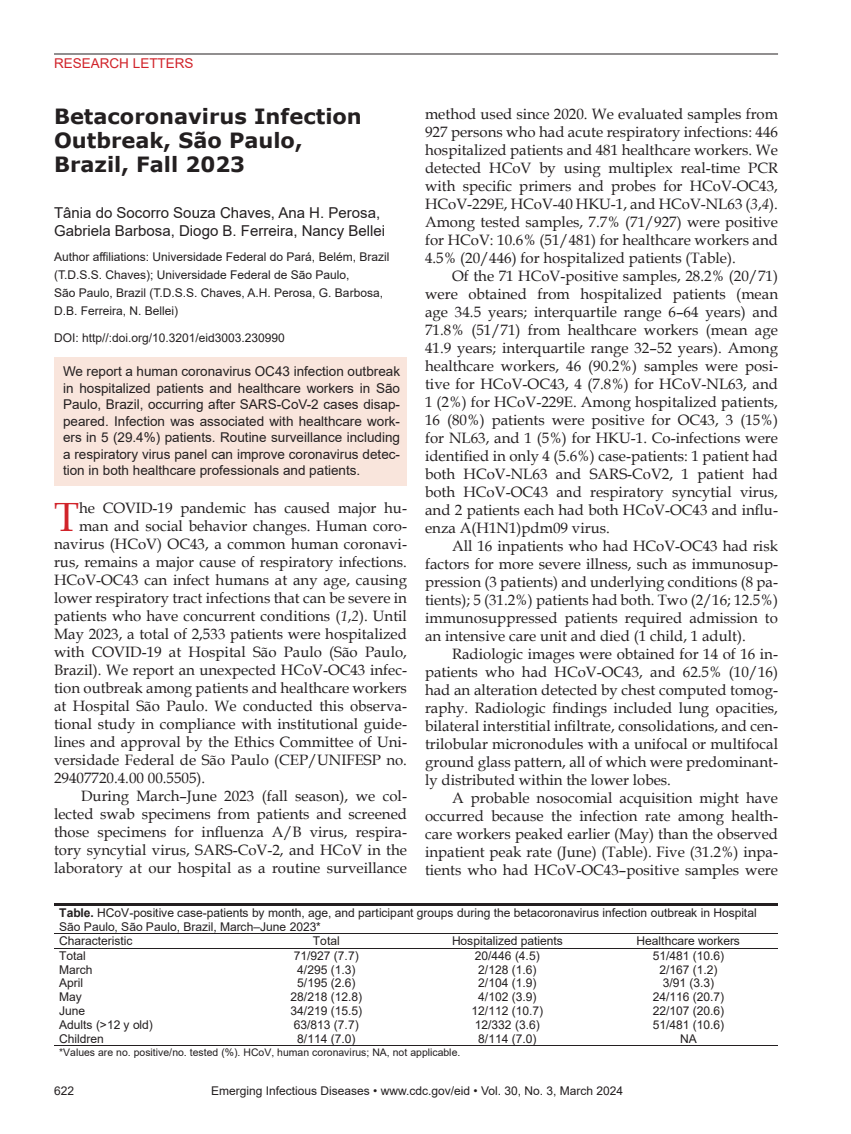
<style>
.page{position:relative;width:851px;height:1134px;background:#fff}
.page>*{position:absolute;margin:0;border:0;box-sizing:border-box;transform-origin:0 0}
.t1{font:40.8px "Book Antiqua";color:#d1232a}
.t2{font:700 21px/24px "Verdana";color:#231f20}
.t3{font:15px/18px "Book Antiqua";color:#231f20;text-align:justify}
.t4{font:15px/18px "Arial";color:#231f20}
.t5{font:13.5px/16.5px "Arial";color:#231f20;text-align:justify}
.t6{font:13.5px "Arial";color:#d1232a}
.t7{font:12px/18px "Arial";color:#231f20}
.t8{font:10.5px "Arial";color:#231f20}
.s1{font-style:italic}
.s2{font-weight:700}
</style>
<div class="page">
<hr style="left:54px;top:54px;width:724px;height:1px;background:#231f20">
<div style="left:54px;top:357px;width:352px;height:129px;background:#f9e5dc"></div>
<hr style="left:55px;top:903px;width:723px;height:3px;background:#231f20">
<hr style="left:55px;top:933px;width:181px;height:1px;background:#231f20">
<hr style="left:236px;top:933px;width:181px;height:1px;background:#231f20">
<hr style="left:417px;top:933px;width:181px;height:1px;background:#231f20">
<hr style="left:598px;top:933px;width:180px;height:1px;background:#231f20">
<hr style="left:55px;top:948px;width:181px;height:1px;background:#231f20">
<hr style="left:236px;top:948px;width:181px;height:1px;background:#231f20">
<hr style="left:417px;top:948px;width:181px;height:1px;background:#231f20">
<hr style="left:598px;top:948px;width:180px;height:1px;background:#231f20">
<hr style="left:55px;top:1045px;width:181px;height:1px;background:#231f20">
<hr style="left:236px;top:1045px;width:181px;height:1px;background:#231f20">
<hr style="left:417px;top:1045px;width:181px;height:1px;background:#231f20">
<hr style="left:598px;top:1045px;width:180px;height:1px;background:#231f20">
<p class="t6" style="left:54px;top:54px;width:141px">RESEARCH LETTERS</p>
<h2 class="t2" style="left:54px;top:104px;width:309px">Betacoronavirus Infection<br>Outbreak, São Paulo,<br>Brazil, Fall 2023</h2>
<p class="t4" style="left:54px;top:204px;width:332px">Tânia do Socorro Souza Chaves, Ana H. Perosa,<br>Gabriela Barbosa, Diogo B. Ferreira, Nancy Bellei</p>
<p class="t7" style="left:54px;top:248px;width:337px">Author affiliations: Universidade Federal do Pará, Belém, Brazil (T.D.S.S. Chaves); Universidade Federal de São Paulo,<br>São Paulo, Brazil (T.D.S.S. Chaves, A.H. Perosa, G. Barbosa, D.B. Ferreira, N. Bellei)</p>
<p class="t7" style="left:54px;top:329px;width:232px">DOI: http//:doi.org/10.3201/eid3003.230990</p>
<p class="t5" style="left:63px;top:363px;width:338px">We report a human coronavirus OC43 infection outbreak in hospitalized patients and healthcare workers in São Paulo, Brazil, occurring after SARS-CoV-2 cases disap&shy;peared. Infection was associated with healthcare work&shy;ers in 5 (29.4%) patients. Routine surveillance including a respiratory virus panel can improve coronavirus detec&shy;tion in both healthcare professionals and patients.</p>
<h1 class="t1" style="left:54px;top:489px;width:26px">T</h1>
<p class="t3" style="left:79px;top:499px;width:329px">he COVID-19 pandemic has caused major hu-</p>
<p class="t3" style="left:79px;top:517px;width:329px">man and social behavior changes. Human coro-</p>
<p class="t3" style="left:54px;top:535px;width:354px">navirus (HCoV) OC43, a common human coronavi-</p>
<p class="t3" style="left:54px;top:553px;width:354px">rus, remains a major cause of respiratory infections.</p>
<p class="t3" style="left:54px;top:571px;width:354px">HCoV-OC43 can infect humans at any age, causing</p>
<p class="t3" style="left:54px;top:589px;width:354px">lower respiratory tract infections that can be severe in</p>
<p class="t3" style="left:54px;top:607px;width:354px">patients who have concurrent conditions (<span class="s1">1</span>,<span class="s1">2</span>). Until</p>
<p class="t3" style="left:54px;top:625px;width:354px">May 2023, a total of 2,533 patients were hospitalized</p>
<p class="t3" style="left:54px;top:643px;width:354px">with COVID-19 at Hospital São Paulo (São Paulo,</p>
<p class="t3" style="left:54px;top:661px;width:354px">Brazil). We report an unexpected HCoV-OC43 infec-</p>
<p class="t3" style="left:54px;top:679px;width:354px">tion outbreak among patients and healthcare workers</p>
<p class="t3" style="left:54px;top:697px;width:354px">at Hospital São Paulo. We conducted this observa-</p>
<p class="t3" style="left:54px;top:715px;width:354px">tional study in compliance with institutional guide-</p>
<p class="t3" style="left:54px;top:733px;width:354px">lines and approval by the Ethics Committee of Uni-</p>
<p class="t3" style="left:54px;top:751px;width:354px">versidade Federal de São Paulo (CEP/UNIFESP no.</p>
<p class="t3" style="left:54px;top:769px;width:153px">29407720.4.00 00.5505).</p>
<p class="t3" style="left:81px;top:787px;width:327px">During March–June 2023 (fall season), we col-</p>
<p class="t3" style="left:54px;top:805px;width:354px">lected swab specimens from patients and screened</p>
<p class="t3" style="left:54px;top:823px;width:354px">those specimens for influenza A/B virus, respira-</p>
<p class="t3" style="left:54px;top:841px;width:354px">tory syncytial virus, SARS-CoV-2, and HCoV in the</p>
<p class="t3" style="left:54px;top:859px;width:354px">laboratory at our hospital as a routine surveillance</p>
<p class="t3" style="left:425px;top:104px;width:354px">method used since 2020. We evaluated samples from 927 persons who had acute respiratory infections: 446 hospitalized patients and 481 healthcare workers. We detected HCoV by using multiplex real-time PCR with specific primers and probes for HCoV-OC43, HCoV-229E, HCoV-40 HKU-1, and HCoV-NL63 (<span class="s1">3</span>,<span class="s1">4</span>).<br>Among tested samples, 7.7% (71/927) were positive for HCoV: 10.6% (51/481) for healthcare workers and 4.5% (20/446) for hospitalized patients (Table).</p>
<p class="t3" style="left:425px;top:266px;width:354px;text-indent:27px">Of the 71 HCoV-positive samples, 28.2% (20/71) were obtained from hospitalized patients (mean age 34.5 years; interquartile range 6–64 years) and 71.8% (51/71) from healthcare workers (mean age 41.9 years; interquartile range 32–52 years). Among healthcare workers, 46 (90.2%) samples were posi&shy;tive for HCoV-OC43, 4 (7.8%) for HCoV-NL63, and 1 (2%) for HCoV-229E. Among hospitalized patients, 16 (80%) patients were positive for OC43, 3 (15%) for NL63, and 1 (5%) for HKU-1. Co-infections were identified in only 4 (5.6%) case-patients: 1 patient had both HCoV-NL63 and SARS-CoV2, 1 patient had both HCoV-OC43 and respiratory syncytial virus, and 2 patients each had both HCoV-OC43 and influ&shy;enza A(H1N1)pdm09 virus.</p>
<p class="t3" style="left:425px;top:536px;width:354px;text-indent:27px">All 16 inpatients who had HCoV-OC43 had risk factors for more severe illness, such as immunosup&shy;pression (3 patients) and underlying conditions (8 pa&shy;tients); 5 (31.2%) patients had both. Two (2/16; 12.5%) immunosuppressed patients required admission to an intensive care unit and died (1 child, 1 adult).</p>
<p class="t3" style="left:425px;top:644px;width:354px;text-indent:27px">Radiologic images were obtained for 14 of 16 in&shy;patients who had HCoV-OC43, and 62.5% (10/16) had an alteration detected by chest computed tomog&shy;raphy. Radiologic findings included lung opacities, bilateral interstitial infiltrate, consolidations, and cen&shy;trilobular micronodules with a unifocal or multifocal ground glass pattern, all of which were predominant&shy;ly distributed within the lower lobes.</p>
<p class="t3" style="left:425px;top:788px;width:354px;text-indent:27px">A probable nosocomial acquisition might have occurred because the infection rate among health&shy;care workers peaked earlier (May) than the observed inpatient peak rate (June) (Table). Five (31.2%) inpa&shy;tients who had HCoV-OC43–positive samples were</p>
<p class="t7" style="left:59px;top:906px;width:699px;line-height:14.1px"><span class="s2">Table.</span> HCoV-positive case-patients by month, age, and participant groups during the betacoronavirus infection outbreak in Hospital<br>São Paulo, São Paulo, Brazil, March–June 2023*<br>Characteristic</p>
<p class="t7" style="left:313px;top:932px;width:28px">Total</p>
<p class="t7" style="left:452px;top:932px;width:112px">Hospitalized patients</p>
<p class="t7" style="left:636px;top:932px;width:105px">Healthcare workers</p>
<p class="t7" style="left:59px;top:946px;width:28px">Total</p>
<p class="t7" style="left:294px;top:946px;width:66px">71/927 (7.7)</p>
<p class="t7" style="left:475px;top:946px;width:66px">20/446 (4.5)</p>
<p class="t7" style="left:652px;top:946px;width:73px">51/481 (10.6)</p>
<p class="t7" style="left:59px;top:960px;width:35px">March</p>
<p class="t7" style="left:297px;top:960px;width:60px">4/295 (1.3)</p>
<p class="t7" style="left:478px;top:960px;width:60px">2/128 (1.6)</p>
<p class="t7" style="left:659px;top:960px;width:60px">2/167 (1.2)</p>
<p class="t7" style="left:59px;top:974px;width:26px">April</p>
<p class="t7" style="left:297px;top:974px;width:60px">5/195 (2.6)</p>
<p class="t7" style="left:478px;top:974px;width:60px">2/104 (1.9)</p>
<p class="t7" style="left:662px;top:974px;width:53px">3/91 (3.3)</p>
<p class="t7" style="left:59px;top:988px;width:24px">May</p>
<p class="t7" style="left:290px;top:988px;width:73px">28/218 (12.8)</p>
<p class="t7" style="left:478px;top:988px;width:60px">4/102 (3.9)</p>
<p class="t7" style="left:652px;top:988px;width:73px">24/116 (20.7)</p>
<p class="t7" style="left:59px;top:1002px;width:28px">June</p>
<p class="t7" style="left:290px;top:1002px;width:73px">34/219 (15.5)</p>
<p class="t7" style="left:471px;top:1002px;width:73px">12/112 (10.7)</p>
<p class="t7" style="left:652px;top:1002px;width:73px">22/107 (20.6)</p>
<p class="t7" style="left:59px;top:1015px;width:95px">Adults (&gt;12 y old)</p>
<p class="t7" style="left:294px;top:1015px;width:66px">63/813 (7.7)</p>
<p class="t7" style="left:475px;top:1015px;width:66px">12/332 (3.6)</p>
<p class="t7" style="left:652px;top:1015px;width:73px">51/481 (10.6)</p>
<p class="t7" style="left:59px;top:1029px;width:46px">Children</p>
<p class="t7" style="left:297px;top:1029px;width:60px">8/114 (7.0)</p>
<p class="t7" style="left:478px;top:1029px;width:60px">8/114 (7.0)</p>
<p class="t7" style="left:680px;top:1029px;width:18px">NA</p>
<p class="t8" style="left:59px;top:1045px;width:403px">*Values are no. positive/no. tested (%). HCoV, human coronavirus; NA, not applicable.</p>
<p class="t7" style="left:54px;top:1082px;width:22px">622</p>
<p class="t7" style="left:211px;top:1082px;width:413px">Emerging Infectious Diseases • www.cdc.gov/eid • Vol. 30, No. 3, March 2024</p>
</div>
